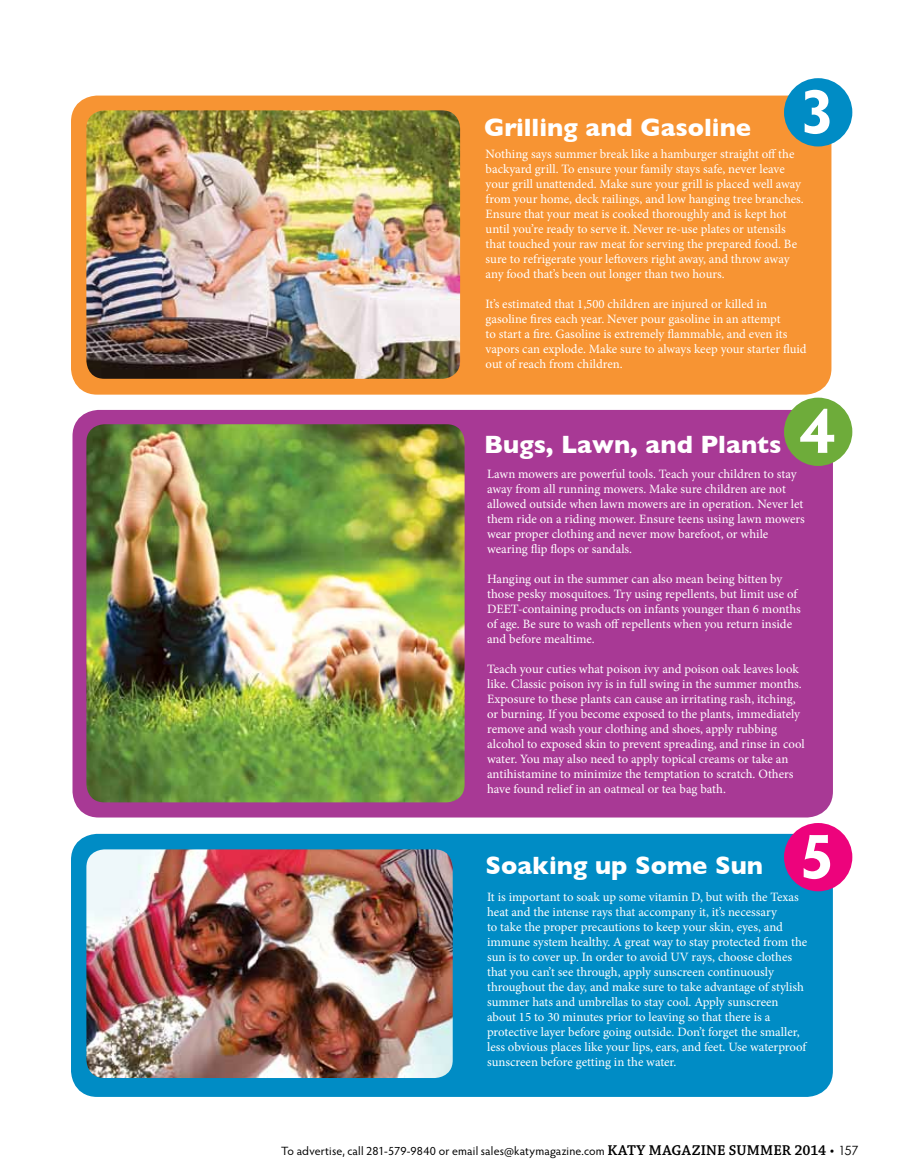
<style>
.page{position:relative;width:905px;height:1175px;background:#fff}
.page>*{position:absolute;margin:0;border:0;box-sizing:border-box;transform-origin:0 0}
.t1{font:700 64.5px "Hypatia Sans Pro";color:#fff}
.t2{font:700 25.5px "Gill Sans";color:#fff}
.t3{font:12.75px/15px "Minion Pro";letter-spacing:-.005em;color:#fff}
.t4{font:12px "Hypatia Sans Pro";letter-spacing:.015em;color:#000}
.s1{font-family:"Chaparral Pro";font-weight:600;font-size:15px}
.s2{font-family:"Chaparral Pro";font-size:15px}
.s3{font-family:"Century Gothic";font-size:12.75px}
</style>
<div class="page">
<div style="left:81px;top:418px;width:743px;height:391px;background:#a83995;border-radius:18px"></div>
<div style="left:72px;top:410px;width:760px;height:407px;border:16px solid #a83995;border-radius:18px"></div>
<div style="left:79px;top:842px;width:745px;height:246px;background:#008cc5;border-radius:18px"></div>
<div style="left:71px;top:834px;width:761px;height:262px;border:16px solid #008cc5;border-radius:18px"></div>
<img style="left:86px;top:849px;width:366px;height:229px">
<img style="left:86px;top:424px;width:378px;height:378px">
<div style="left:79px;top:104px;width:744px;height:282px;background:#f79433;border-radius:18px"></div>
<div style="left:71px;top:96px;width:760px;height:298px;border:16px solid #f79433;border-radius:18px"></div>
<img style="left:86px;top:110px;width:374px;height:269px">
<div style="left:784px;top:78px;width:68px;height:68px;background:#008cc5;border-radius:50%"></div>
<div style="left:784px;top:397px;width:68px;height:69px;background:#6eac3a;border-radius:50%"></div>
<div style="left:784px;top:823px;width:68px;height:68px;background:#ed037c;border-radius:50%"></div>
<h2 class="t2" style="left:484px;top:112px;width:268px">Grilling and Gasoline</h2>
<h1 class="t1" style="left:799px;top:65px;width:37px">3</h1>
<p class="t3" style="left:485px;top:146px;width:320px">Nothing says summer break like a hamburger straight off the backyard grill. To ensure your family stays safe, never leave your grill unattended. Make sure your grill is placed well away from your home, deck railings, and low hanging tree branches.<br>Ensure that your meat is cooked thoroughly and is kept hot until you’re ready to serve it. Never re-use plates or utensils that touched your raw meat for serving the prepared food. Be sure to refrigerate your leftovers right away, and throw away any food that’s been out longer than two hours.</p>
<p class="t3" style="left:485px;top:296px;width:322px">It’s estimated that 1,500 children are injured or killed in gasoline fires each year. Never pour gasoline in an attempt<br>to start a fire. Gasoline is extremely flammable, and even its vapors can explode. Make sure to always keep your starter fluid out of reach from children.</p>
<h2 class="t2" style="left:484px;top:429px;width:299px">Bugs, Lawn, and Plants</h2>
<h1 class="t1" style="left:799px;top:385px;width:37px">4</h1>
<p class="t3" style="left:487px;top:467px;width:319px">Lawn mowers are powerful tools. Teach your children to stay away from all running mowers. Make sure children are not allowed outside when lawn mowers are in operation. Never let them ride on a riding mower. Ensure teens using lawn mowers wear proper clothing and never mow barefoot, or while wearing flip flops or sandals.</p>
<p class="t3" style="left:487px;top:572px;width:315px">Hanging out in the summer can also mean being bitten by those pesky mosquitoes. Try using repellents, but limit use of DEET-containing products on infants younger than 6 months of age. Be sure to wash off repellents when you return inside and before mealtime.</p>
<p class="t3" style="left:487px;top:662px;width:319px">Teach your cuties what poison ivy and poison oak leaves look like. Classic poison ivy is in full swing in the summer months.<br>Exposure to these plants can cause an irritating rash, itching, or burning. If you become exposed to the plants, immediately remove and wash your clothing and shoes, apply rubbing alcohol to exposed skin to prevent spreading, and rinse in cool water. You may also need to apply topical creams or take an antihistamine to minimize the temptation to scratch. Others have found relief in an oatmeal or tea bag bath.</p>
<h2 class="t2" style="left:485px;top:850px;width:279px">Soaking up Some Sun</h2>
<h1 class="t1" style="left:799px;top:810px;width:37px">5</h1>
<p class="t3" style="left:487px;top:889px;width:322px">It is important to soak up some vitamin D, but with the Texas heat and the intense rays that accompany it, it’s necessary<br>to take the proper precautions to keep your skin, eyes, and immune system healthy. A great way to stay protected from the sun is to cover up. In order to avoid UV rays, choose clothes that you can’t see through, apply sunscreen continuously throughout the day, and make sure to take advantage of stylish summer hats and umbrellas to stay cool. Apply sunscreen about 15 to 30 minutes prior to leaving so that there is a protective layer before going outside. Don’t forget the smaller, less obvious places like your lips, ears, and feet. Use waterproof sunscreen before getting in the water.</p>
<p class="t4" style="left:281px;top:1142px;width:579px">To advertise, call 281-579-9840 or email sales@katymagazine.com <span class="s1">KATY MAGAZINE SUMMER 2014</span> <span class="s2">•</span> <span class="s3">157</span></p>
</div>
